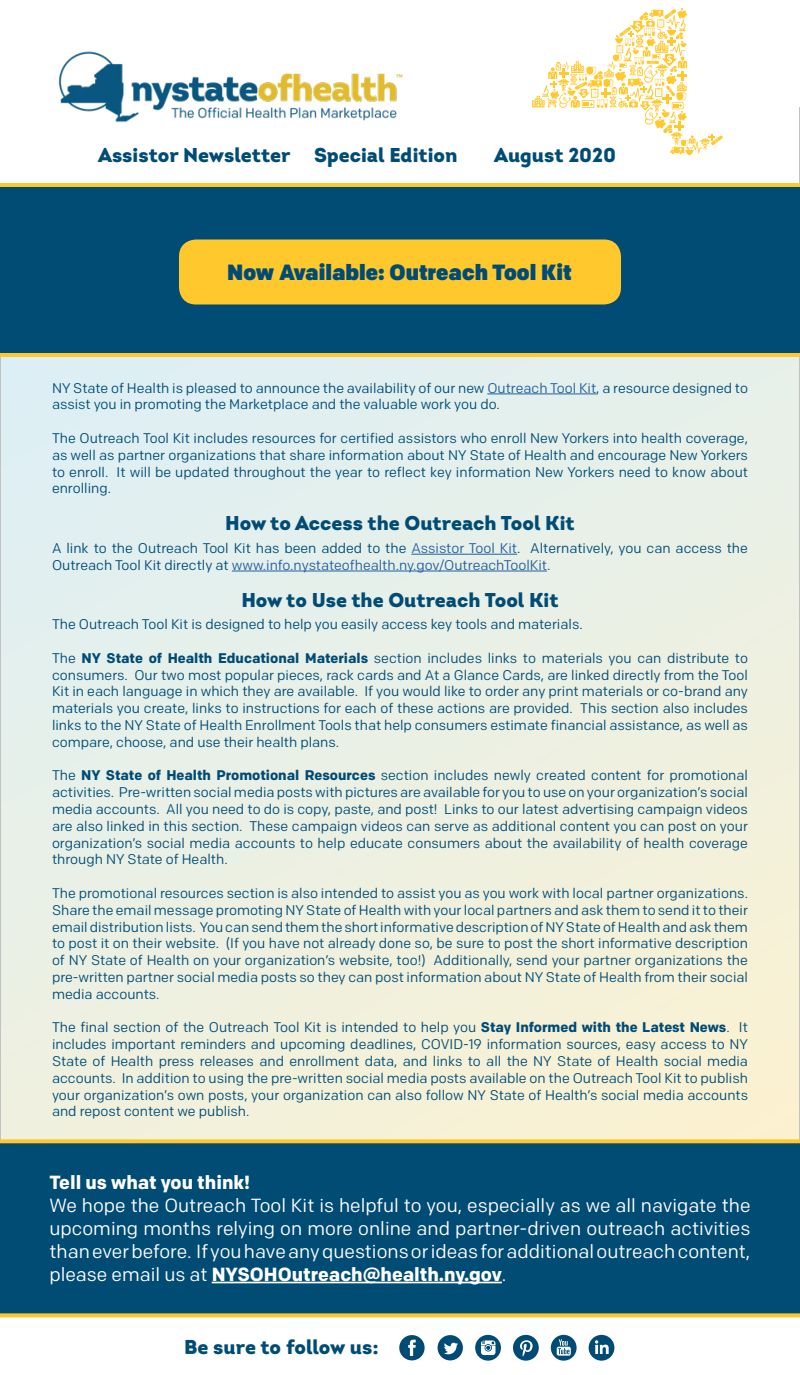
<style>
.page{position:relative;width:800px;height:1375px;background:#fff}
.page>*{position:absolute;margin:0;border:0;box-sizing:border-box;transform-origin:0 0}
.t1{font:900 22px "Colfax";color:#004b75}
.t2{font:900 20px "Intro";color:#004c75}
.t3{font:19px/22.8px "Colfax";color:#fff;text-align:justify}
.t4{font:700 19px "Colfax";color:#fff}
.t5{font:14px/16.8px "Colfax";color:#004b75;text-align:justify}
.s1{color:#215e9e}
.s2{font-weight:700}
</style>
<div class="page">
<div style="left:0;top:108px;width:800px;height:1266px;background:linear-gradient(to right,#e5f0eb,#f1f0dd)"></div>
<div style="left:0;top:107px;width:799px;height:187px;background:#fff"></div>
<div style="left:0;top:1313px;width:800px;height:62px;background:#fff"></div>
<div style="left:0;top:187px;width:800px;height:170px;background:#004c75"></div>
<div style="left:0;top:1140px;width:800px;height:175px;background:#004c75"></div>
<hr style="left:212px;top:1282px;width:290px;height:1px;background:#fff">
<svg style="left:0;top:1139px;width:800px;height:4px;background:#feca39"></svg>
<svg style="left:0;top:1313px;width:800px;height:4px;background:#e6bc33"></svg>
<svg style="left:399px;top:1335px;width:26px;height:25px"></svg>
<svg style="left:438px;top:1335px;width:25px;height:25px"></svg>
<svg style="left:475px;top:1335px;width:26px;height:26px"></svg>
<svg style="left:513px;top:1335px;width:26px;height:26px"></svg>
<svg style="left:551px;top:1335px;width:26px;height:26px"></svg>
<svg style="left:589px;top:1335px;width:25px;height:26px"></svg>
<img style="left:58px;top:51px;width:345px;height:71px">
<div style="left:179px;top:240px;width:442px;height:64px;background:#ffc82d;border-radius:17px"></div>
<hr style="left:0;top:183px;width:800px;height:4px;background:#ffc82d">
<hr style="left:0;top:353px;width:800px;height:4px;background:#ffc82d">
<hr style="left:487px;top:394px;width:109px;height:1px;background:#215e9e">
<hr style="left:411px;top:554px;width:106px;height:1px;background:#215e9e">
<hr style="left:232px;top:571px;width:315px;height:1px;background:#215e9e">
<svg style="left:532px;top:8px;width:191px;height:147px"></svg>
<h2 class="t2" style="left:98px;top:142px;width:361px">Assistor Newsletter Special Edition</h2>
<h2 class="t2" style="left:494px;top:142px;width:124px">August 2020</h2>
<h1 class="t1" style="left:227px;top:259px;width:346px">Now Available: Outreach Tool Kit</h1>
<p class="t5" style="left:52px;top:379px;width:698px">NY State of Health is pleased to announce the availability of our new <span class="s1">Outreach Tool Kit</span>, a resource designed to assist you in promoting the Marketplace and the valuable work you do.</p>
<p class="t5" style="left:52px;top:430px;width:698px">The Outreach Tool Kit includes resources for certified assistors who enroll New Yorkers into health coverage, as well as partner organizations that share information about NY State of Health and encourage New Yorkers to enroll. It will be updated throughout the year to reflect key information New Yorkers need to know about enrolling.</p>
<h2 class="t2" style="left:225px;top:510px;width:351px">How to Access the Outreach Tool Kit</h2>
<p class="t5" style="left:52px;top:539px;width:697px">A link to the Outreach Tool Kit has been added to the <span class="s1">Assistor Tool Kit</span>. Alternatively, you can access the<br>Outreach Tool Kit directly at <span class="s1">www.info.nystateofhealth.ny.gov/OutreachToolKit</span>.</p>
<h2 class="t2" style="left:241px;top:586px;width:319px">How to Use the Outreach Tool Kit</h2>
<p class="t5" style="left:52px;top:616px;width:532px">The Outreach Tool Kit is designed to help you easily access key tools and materials.</p>
<p class="t5" style="left:52px;top:649px;width:698px">The <span class="s2">NY State of Health Educational Materials</span> section includes links to materials you can distribute to consumers. Our two most popular pieces, rack cards and At a Glance Cards, are linked directly from the Tool Kit in each language in which they are available. If you would like to order any print materials or co-brand any materials you create, links to instructions for each of these actions are provided. This section also includes links to the NY State of Health Enrollment Tools that help consumers estimate financial assistance, as well as compare, choose, and use their health plans.</p>
<p class="t5" style="left:52px;top:767px;width:698px">The <span class="s2">NY State of Health Promotional Resources</span> section includes newly created content for promotional activities. Pre-written social media posts with pictures are available for you to use on your organization’s social media accounts. All you need to do is copy, paste, and post! Links to our latest advertising campaign videos are also linked in this section. These campaign videos can serve as additional content you can post on your organization’s social media accounts to help educate consumers about the availability of health coverage through NY State of Health.</p>
<p class="t5" style="left:52px;top:885px;width:698px">The promotional resources section is also intended to assist you as you work with local partner organizations.<br>Share the email message promoting NY State of Health with your local partners and ask them to send it to their email distribution lists. You can send them the short informative description of NY State of Health and ask them to post it on their website. (If you have not already done so, be sure to post the short informative description of NY State of Health on your organization’s website, too!) Additionally, send your partner organizations the pre-written partner social media posts so they can post information about NY State of Health from their social media accounts.</p>
<p class="t5" style="left:52px;top:1019px;width:698px">The final section of the Outreach Tool Kit is intended to help you <span class="s2">Stay Informed with the Latest News</span>. It includes important reminders and upcoming deadlines, COVID-19 information sources, easy access to NY State of Health press releases and enrollment data, and links to all the NY State of Health social media accounts. In addition to using the pre-written social media posts available on the Outreach Tool Kit to publish your organization’s own posts, your organization can also follow NY State of Health’s social media accounts and repost content we publish.</p>
<h3 class="t4" style="left:49px;top:1171px;width:202px">Tell us what you think!</h3>
<p class="t3" style="left:49px;top:1194px;width:703px">We hope the Outreach Tool Kit is helpful to you, especially as we all navigate the upcoming months relying on more online and partner-driven outreach activities than ever before. If you have any questions or ideas for additional outreach content, please email us at <span class="s2">NYSOHOutreach@health.ny.gov</span>.</p>
<h2 class="t2" style="left:184px;top:1334px;width:196px">Be sure to follow us:</h2>
</div>
